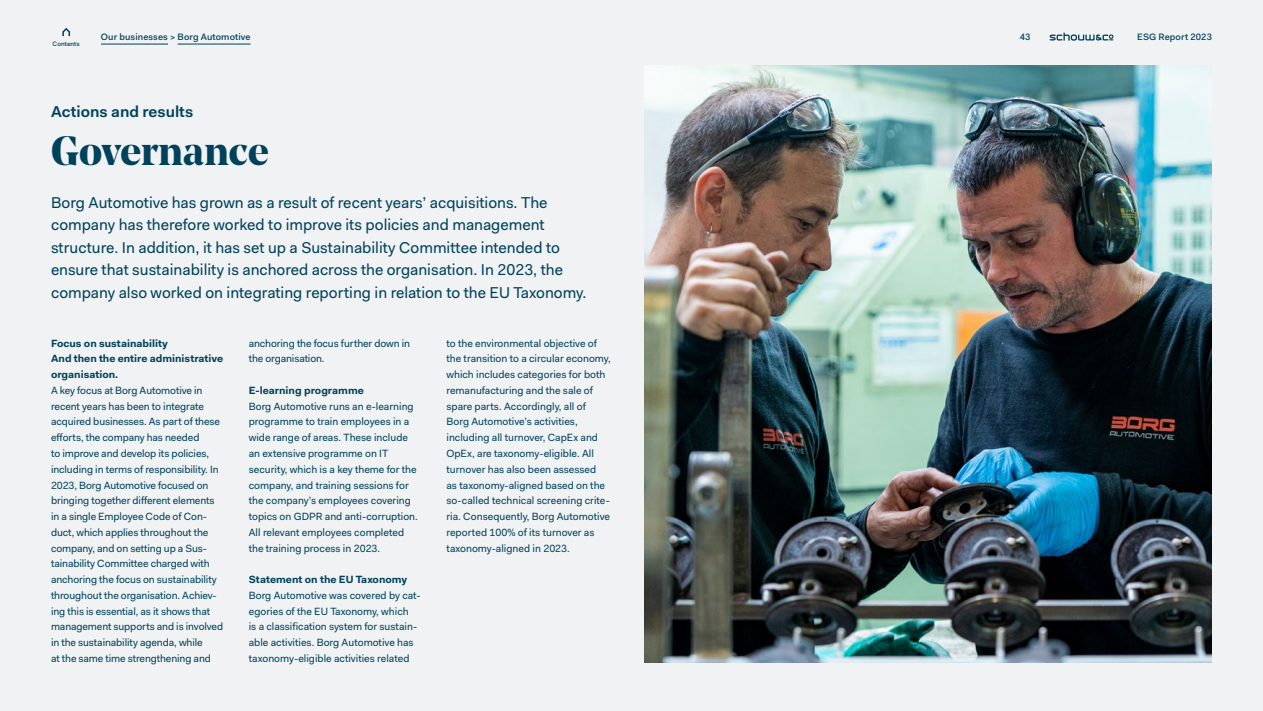
<style>
.page{position:relative;width:1263px;height:711px;background:#fff}
.page>*{position:absolute;margin:0;border:0;box-sizing:border-box;transform-origin:0 0}
.t1{font:700 40.5px "Noe Display";color:#00425c}
.t2{font:15.75px/22.5px "Fakt";color:#00425c}
.t3{font:600 15.75px "Fakt";color:#00425c}
.t4{font:10.5px/15.8px "Fakt";color:#00425c}
.t5{font:700 10.5px/15.8px "Fakt";color:#00425c}
.t6{font:500 9.3px "Fakt";letter-spacing:.01em;color:#00425c}
.t7{font:500 6.45px "Fakt";color:#00425c}
</style>
<div class="page">
<div style="left:0;top:0;width:1263px;height:710px;background:#f0f2f3"></div>
<img style="left:644px;top:66px;width:568px;height:595px">
<svg style="left:62px;top:28px;width:8px;height:8px"></svg>
<svg style="left:1050px;top:33px;width:63px;height:8px"></svg>
<hr style="left:101px;top:44px;width:67px;height:1px;background:#00425c">
<hr style="left:178px;top:44px;width:73px;height:1px;background:#00425c">
<p class="t7" style="left:53px;top:39px;width:29px">Contents</p>
<p class="t6" style="left:101px;top:31px;width:151px">Our businesses &gt; Borg Automotive</p>
<p class="t6" style="left:1020px;top:31px;width:12px">43</p>
<p class="t6" style="left:1137px;top:31px;width:76px">ESG Report 2023</p>
<h2 class="t3" style="left:51px;top:101px;width:144px">Actions and results</h2>
<h1 class="t1" style="left:51px;top:124px;width:219px">Governance</h1>
<p class="t2" style="left:51px;top:191px;width:537px">Borg Automotive has grown as a result of recent years’ acquisitions. The company has therefore worked to improve its policies and management structure. In addition, it has set up a Sustainability Committee intended to ensure that sustainability is anchored across the organisation. In 2023, the company also worked on integrating reporting in relation to the EU Taxonomy.</p>
<p class="t5" style="left:51px;top:335px;width:174px">Focus on sustainability<br>And then the entire administrative organisation.</p>
<p class="t4" style="left:51px;top:382px;width:174px">A key focus at Borg Automotive in recent years has been to integrate acquired businesses. As part of these efforts, the company has needed<br>to improve and develop its policies, including in terms of responsibility. In 2023, Borg Automotive focused on bringing together different elements in a single Employee Code of Con&shy;duct, which applies throughout the company, and on setting up a Sus&shy;tainability Committee charged with anchoring the focus on sustainability throughout the organisation. Achiev&shy;ing this is essential, as it shows that management supports and is involved in the sustainability agenda, while<br>at the same time strengthening and</p>
<p class="t4" style="left:249px;top:335px;width:163px">anchoring the focus further down in the organisation.</p>
<p class="t5" style="left:249px;top:382px;width:117px">E-learning programme</p>
<p class="t4" style="left:249px;top:398px;width:171px">Borg Automotive runs an e-learning programme to train employees in a wide range of areas. These include an extensive programme on IT security, which is a key theme for the company, and training sessions for the company’s employees covering topics on GDPR and anti-corruption.<br>All relevant employees completed the training process in 2023.</p>
<p class="t5" style="left:249px;top:571px;width:160px">Statement on the EU Taxonomy</p>
<p class="t4" style="left:249px;top:587px;width:173px">Borg Automotive was covered by cat&shy;egories of the EU Taxonomy, which<br>is a classification system for sustain&shy;able activities. Borg Automotive has taxonomy-eligible activities related</p>
<p class="t4" style="left:446px;top:335px;width:166px">to the environmental objective of the transition to a circular economy, which includes categories for both remanufacturing and the sale of spare parts. Accordingly, all of Borg Automotive’s activities, including all turnover, CapEx and OpEx, are taxonomy-eligible. All turnover has also been assessed<br>as taxonomy-aligned based on the so-called technical screening crite&shy;ria. Consequently, Borg Automotive reported 100% of its turnover as taxonomy-aligned in 2023.</p>
</div>
